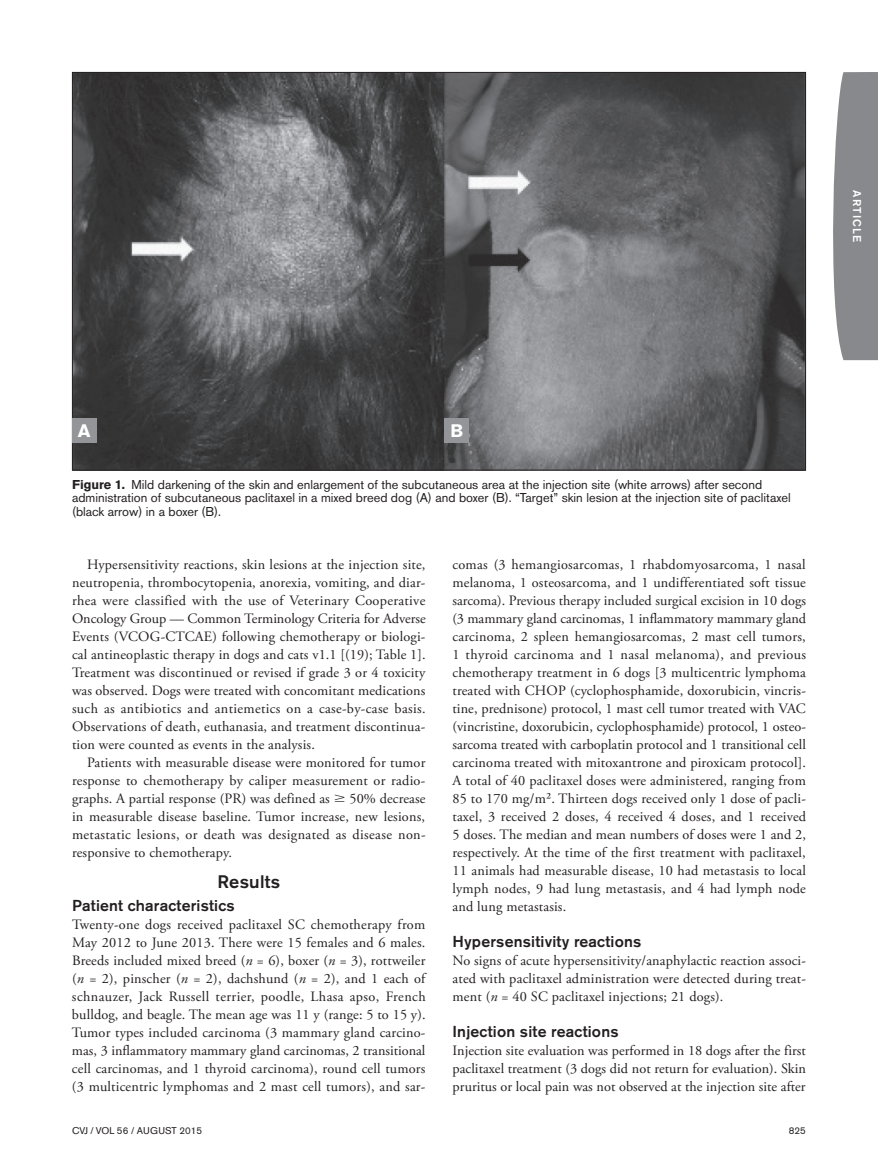
<style>
.page{position:relative;width:878px;height:1175px;background:#fff}
.page>*{position:absolute;margin:0;border:0;box-sizing:border-box;transform-origin:0 0}
.t1{font:500 18px "Akzidenz Grotesk BE";letter-spacing:.015em;color:#231f20}
.t2{font:700 18px "Akzidenz Grotesk BE";color:#fff}
.t3{font:500 15.75px "Akzidenz Grotesk BE";letter-spacing:.015em;color:#231f20}
.t4{font:14.25px/18px "Adobe Garamond Pro";letter-spacing:.01em;color:#231f20;text-align:justify}
.t5{font:12.75px/13.5px "Akzidenz Grotesk BE";color:#231f20}
.t6{font:500 11.25px "Akzidenz Grotesk BE";letter-spacing:.115em;color:#fff}
.t7{font:9.75px "Akzidenz Grotesk BE";color:#231f20}
.s1{font-weight:700}
.s2{font-family:"Mathematical Pi One"}
.s3{font-style:italic}
</style>
<div class="page">
<svg style="left:833px;top:72px;width:45px;height:288px;background:#919396"></svg>
<img style="left:74px;top:74px;width:730px;height:394px">
<div style="left:72px;top:418px;width:24px;height:24px;background:#939598"></div>
<div style="left:445px;top:418px;width:24px;height:24px;background:#939598"></div>
<p class="t6" style="left:864px;top:190px;width:54px;rotate:90deg">ARTICLE</p>
<p class="t2" style="left:78px;top:420px;width:14px">A</p>
<p class="t2" style="left:450px;top:420px;width:14px">B</p>
<p class="t5" style="left:72px;top:477px;width:720px"><span class="s1">Figure 1.</span> Mild darkening of the skin and enlargement of the subcutaneous area at the injection site (white arrows) after second administration of subcutaneous paclitaxel in a mixed breed dog (A) and boxer (B). “Target” skin lesion at the injection site of paclitaxel (black arrow) in a boxer (B).</p>
<p class="t4" style="left:72px;top:556px;width:355px;text-indent:15px">Hypersensitivity reactions, skin lesions at the injection site, neutropenia, thrombocytopenia, anorexia, vomiting, and diar&shy;rhea were classified with the use of Veterinary Cooperative Oncology Group — Common Terminology Criteria for Adverse Events (VCOG-CTCAE) following chemotherapy or biologi&shy;cal antineoplastic therapy in dogs and cats v1.1 [(19); Table 1].<br>Treatment was discontinued or revised if grade 3 or 4 toxicity was observed. Dogs were treated with concomitant medications such as antibiotics and antiemetics on a case-by-case basis.<br>Observations of death, euthanasia, and treatment discontinua&shy;tion were counted as events in the analysis.</p>
<p class="t4" style="left:72px;top:754px;width:355px;text-indent:15px">Patients with measurable disease were monitored for tumor response to chemotherapy by caliper measurement or radio&shy;graphs. A partial response (PR) was defined as <span class="s2">$</span> 50% decrease in measurable disease baseline. Tumor increase, new lesions, metastatic lesions, or death was designated as disease non&shy;responsive to chemotherapy.</p>
<p class="t1" style="left:217px;top:871px;width:64px">Results</p>
<p class="t3" style="left:72px;top:895px;width:164px">Patient characteristics</p>
<p class="t4" style="left:72px;top:916px;width:355px">Twenty-one dogs received paclitaxel SC chemotherapy from May 2012 to June 2013. There were 15 females and 6 males.<br>Breeds included mixed breed (<span class="s3">n</span> = 6), boxer (<span class="s3">n</span> = 3), rottweiler (<span class="s3">n</span> = 2), pinscher (<span class="s3">n</span> = 2), dachshund (<span class="s3">n</span> = 2), and 1 each of schnauzer, Jack Russell terrier, poodle, Lhasa apso, French bulldog, and beagle. The mean age was 11 y (range: 5 to 15 y).<br>Tumor types included carcinoma (3 mammary gland carcino&shy;mas, 3 inflammatory mammary gland carcinomas, 2 transitional cell carcinomas, and 1 thyroid carcinoma), round cell tumors (3 multicentric lymphomas and 2 mast cell tumors), and sar-</p>
<p class="t4" style="left:452px;top:556px;width:355px">comas (3 hemangiosarcomas, 1 rhabdomyosarcoma, 1 nasal melanoma, 1 osteosarcoma, and 1 undifferentiated soft tissue sarcoma). Previous therapy included surgical excision in 10 dogs (3 mammary gland carcinomas, 1 inflammatory mammary gland carcinoma, 2 spleen hemangiosarcomas, 2 mast cell tumors, 1 thyroid carcinoma and 1 nasal melanoma), and previous chemotherapy treatment in 6 dogs [3 multicentric lymphoma treated with CHOP (cyclophosphamide, doxorubicin, vincris&shy;tine, prednisone) protocol, 1 mast cell tumor treated with VAC (vincristine, doxorubicin, cyclophosphamide) protocol, 1 osteo&shy;sarcoma treated with carboplatin protocol and 1 transitional cell carcinoma treated with mitoxantrone and piroxicam protocol].<br>A total of 40 paclitaxel doses were administered, ranging from 85 to 170 mg/m². Thirteen dogs received only 1 dose of pacli&shy;taxel, 3 received 2 doses, 4 received 4 doses, and 1 received 5 doses. The median and mean numbers of doses were 1 and 2, respectively. At the time of the first treatment with paclitaxel, 11 animals had measurable disease, 10 had metastasis to local lymph nodes, 9 had lung metastasis, and 4 had lymph node and lung metastasis.</p>
<p class="t3" style="left:452px;top:931px;width:190px">Hypersensitivity reactions</p>
<p class="t4" style="left:452px;top:952px;width:355px">No signs of acute hypersensitivity/anaphylactic reaction associ&shy;ated with paclitaxel administration were detected during treat&shy;ment (<span class="s3">n</span> = 40 SC paclitaxel injections; 21 dogs).</p>
<p class="t3" style="left:452px;top:1021px;width:168px">Injection site reactions</p>
<p class="t4" style="left:452px;top:1042px;width:355px">Injection site evaluation was performed in 18 dogs after the first paclitaxel treatment (3 dogs did not return for evaluation). Skin pruritus or local pain was not observed at the injection site after</p>
<p class="t7" style="left:72px;top:1125px;width:132px">CVJ / VOL 56 / AUGUST 2015</p>
<p class="t7" style="left:788px;top:1125px;width:19px">825</p>
</div>
